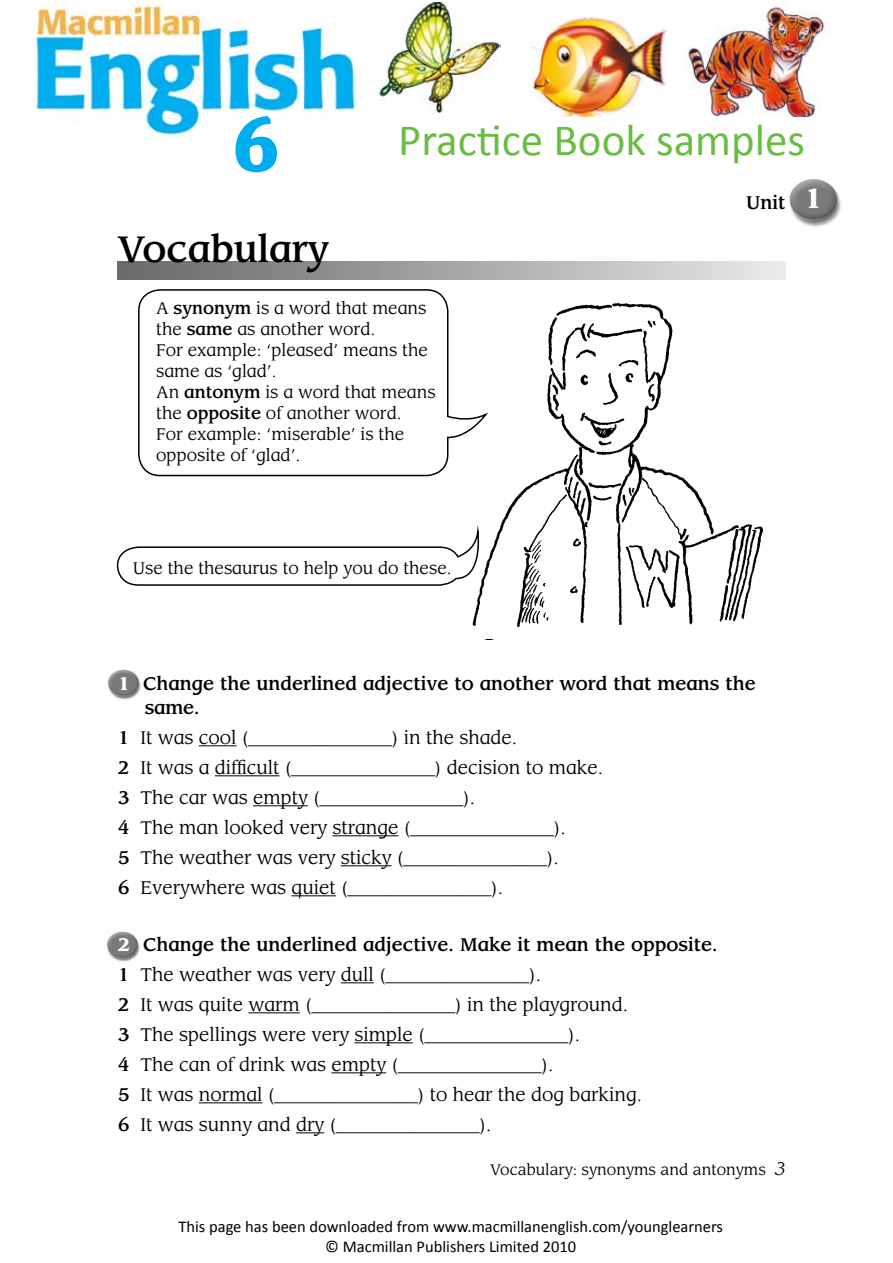
<style>
.page{position:relative;width:893px;height:1263px;background:#fff}
.page>*{position:absolute;margin:0;border:0;box-sizing:border-box;transform-origin:0 0}
.t1{font:700 78px "Cambria";color:#00adef}
.t2{font:45px "Calibri";color:#69bd45}
.t3{font:500 36px "Lea Inf";color:#000}
.t4{font:18px/30px "Lea Inf";color:#000}
.t5{font:500 18px/24px "Lea Inf";color:#000}
.t6{font:16.5px/21px "Lea Inf";color:#000}
.t7{font:16.5px/19.8px "Calibri";color:#000;text-align:center}
.t8{font:15px "Leawood";color:#000}
.s1{font-family:"Leawood";font-weight:700;font-size:27px;color:#fff}
.s2{font-weight:500}
.s3{font-family:"Leawood";font-weight:700;color:#fff}
.s4{font-style:italic;font-size:18px}
</style>
<div class="page">
<img style="left:378px;top:2px;width:122px;height:112px">
<img style="left:531px;top:16px;width:136px;height:101px">
<img style="left:685px;top:2px;width:140px;height:115px">
<img style="left:34px;top:2px;width:323px;height:138px">
<div style="left:213px;top:113px;width:102px;height:37px;background:#fff"></div>
<svg style="left:235px;top:116px;width:42px;height:57px"></svg>
<img style="left:789px;top:179px;width:52px;height:48px">
<div style="left:118px;top:261px;width:667px;height:18px;background:linear-gradient(to right,#666,#e8e8e8)"></div>
<img style="left:107px;top:931px;width:33px;height:31px">
<img style="left:108px;top:669px;width:33px;height:31px">
<img style="left:466px;top:303px;width:298px;height:337px">
<svg style="left:138px;top:289px;width:349px;height:188px"></svg>
<svg style="left:116px;top:531px;width:368px;height:55px"></svg>
<hr style="left:199px;top:745px;width:37px;height:1px;background:#000">
<hr style="left:215px;top:775px;width:64px;height:1px;background:#000">
<hr style="left:253px;top:805px;width:55px;height:1px;background:#000">
<hr style="left:332px;top:835px;width:66px;height:1px;background:#000">
<hr style="left:341px;top:865px;width:50px;height:1px;background:#000">
<hr style="left:291px;top:895px;width:45px;height:1px;background:#000">
<hr style="left:341px;top:982px;width:33px;height:1px;background:#000">
<hr style="left:248px;top:1012px;width:52px;height:1px;background:#000">
<hr style="left:354px;top:1042px;width:59px;height:1px;background:#000">
<hr style="left:331px;top:1072px;width:55px;height:1px;background:#000">
<hr style="left:199px;top:1102px;width:63px;height:1px;background:#000">
<svg style="left:296px;top:1132px;width:28px;height:1px"></svg>
<h1 class="t1" style="left:233px;top:96px;width:48px">6</h1>
<h2 class="t2" style="left:398px;top:112px;width:408px">Practice Book samples</h2>
<p class="t5" style="left:746px;top:190px;width:79px">Unit <span class="s1">1</span></p>
<h3 class="t3" style="left:118px;top:227px;width:213px">Vocabulary</h3>
<p class="t6" style="left:156px;top:298px;width:281px">A <span class="s2">synonym</span> is a word that means the <span class="s2">same</span> as another word.<br>For example: ‘pleased’ means the same as ‘glad’.<br>An <span class="s2">antonym</span> is a word that means the <span class="s2">opposite</span> of another word.<br>For example: ‘miserable’ is the opposite of ‘glad’.</p>
<p class="t6" style="left:133px;top:558px;width:321px">Use the thesaurus to help you do these.</p>
<p class="t5" style="left:145px;top:672px;width:613px;text-indent:-27px"><span class="s3">1</span> Change the underlined adjective to another word that means the same.</p>
<p class="t4" style="left:118px;top:723px;width:487px"><span class="s2">1</span> It was cool (________________) in the shade.<br><span class="s2">2</span> It was a difficult (________________) decision to make.<br><span class="s2">3</span> The car was empty (________________).<br><span class="s2">4</span> The man looked very strange (________________).<br><span class="s2">5</span> The weather was very sticky (________________).<br><span class="s2">6</span> Everywhere was quiet (________________).</p>
<p class="t4" style="left:118px;top:930px;width:602px"><span class="s3">2</span> <span class="s2">Change the underlined adjective. Make it mean the opposite.<br>1</span> The weather was very dull (________________).<br><span class="s2">2</span> It was quite warm (________________) in the playground.<br><span class="s2">3</span> The spellings were very simple (________________).<br><span class="s2">4</span> The can of drink was empty (________________).<br><span class="s2">5</span> It was normal (________________) to hear the dog barking.<br><span class="s2">6</span> It was sunny and dry (________________).</p>
<p class="t8" style="left:490px;top:1160px;width:297px">Vocabulary: synonyms and antonyms <span class="s4">3</span></p>
<p class="t7" style="left:178px;top:1215px;width:546px">This page has been downloaded from www.macmillanenglish.com/younglearners © Macmillan Publishers Limited 2010</p>
</div>
